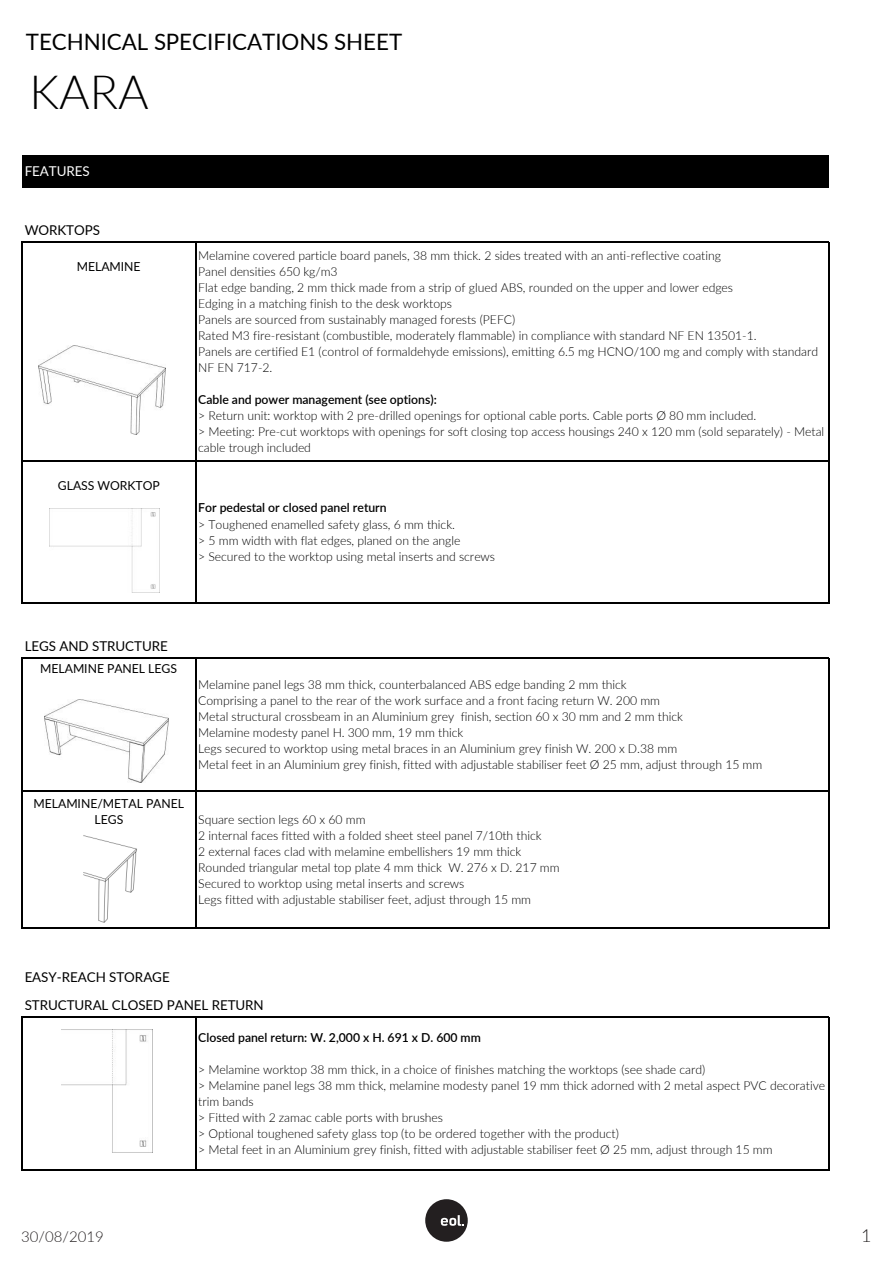
<style>
.page{position:relative;width:893px;height:1263px;background:#fff}
.page>*{position:absolute;margin:0;border:0;box-sizing:border-box;transform-origin:0 0}
.t1{font:300 47.25px "Lato";color:#000}
.t2{font:22.65px "Lato";color:#000}
.t3{font:300 18px "Lato";color:#231f20}
.t4{font:300 15px "Lato";color:#231f20}
.t5{font:13.5px/28.2px "Lato";letter-spacing:-.005em;color:#000}
.t6{font:13.5px "Lato";letter-spacing:-.005em;color:#fff}
.t7{font:300 12.45px/16px "Lato";letter-spacing:-.005em;color:#000}
.t8{font:12.45px/16px "Lato";color:#000;text-align:center}
.t9{font:600 12.45px "Lato";color:#000}
.s1{font-weight:600}
</style>
<div class="page">
<div style="left:425px;top:1199px;width:43px;height:43px;background:#231f20;border-radius:50%"></div>
<svg style="left:441px;top:1215px;width:23px;height:11px"></svg>
<div style="left:23px;top:155px;width:806px;height:33px;background:#000"></div>
<hr style="left:21px;top:241px;width:1px;height:363px;background:#000">
<hr style="left:195px;top:242px;width:1px;height:362px;background:#000">
<hr style="left:828px;top:242px;width:1px;height:362px;background:#000">
<hr style="left:21px;top:657px;width:1px;height:271px;background:#000">
<hr style="left:195px;top:658px;width:1px;height:270px;background:#000">
<hr style="left:828px;top:658px;width:1px;height:270px;background:#000">
<hr style="left:21px;top:1016px;width:1px;height:155px;background:#000">
<hr style="left:195px;top:1017px;width:1px;height:154px;background:#000">
<hr style="left:828px;top:1017px;width:1px;height:154px;background:#000">
<hr style="left:22px;top:241px;width:807px;height:1px;background:#000">
<hr style="left:22px;top:461px;width:807px;height:1px;background:#000">
<hr style="left:22px;top:603px;width:807px;height:1px;background:#000">
<hr style="left:22px;top:657px;width:807px;height:1px;background:#000">
<hr style="left:22px;top:791px;width:807px;height:1px;background:#000">
<hr style="left:22px;top:927px;width:807px;height:1px;background:#000">
<hr style="left:22px;top:1016px;width:807px;height:1px;background:#000">
<hr style="left:22px;top:1170px;width:807px;height:1px;background:#000">
<img style="left:39px;top:346px;width:127px;height:89px">
<img style="left:44px;top:699px;width:124px;height:84px">
<img style="left:50px;top:508px;width:110px;height:84px">
<img style="left:83px;top:835px;width:54px;height:88px">
<img style="left:61px;top:1030px;width:92px;height:122px">
<p class="t2" style="left:26px;top:26px;width:378px">TECHNICAL SPECIFICATIONS SHEET</p>
<p class="t1" style="left:29px;top:59px;width:121px">KARA</p>
<p class="t6" style="left:25px;top:161px;width:66px">FEATURES</p>
<p class="t5" style="left:25px;top:216px;width:77px">WORKTOPS</p>
<p class="t8" style="left:77px;top:257px;width:65px">MELAMINE</p>
<p class="t8" style="left:58px;top:477px;width:103px">GLASS WORKTOP</p>
<p class="t7" style="left:198px;top:247px;width:621px">Melamine covered particle board panels, 38 mm thick. 2 sides treated with an anti-reflective coating<br>Panel densities 650 kg/m3<br>Flat edge banding, 2 mm thick made from a strip of glued ABS, rounded on the upper and lower edges<br>Edging in a matching finish to the desk worktops<br>Panels are sourced from sustainably managed forests (PEFC)<br>Rated M3 fire-resistant (combustible, moderately flammable) in compliance with standard NF EN 13501-1.<br>Panels are certified E1 (control of formaldehyde emissions), emitting 6.5 mg HCNO/100 mg and comply with standard NF EN 717-2.</p>
<p class="t7" style="left:198px;top:391px;width:628px"><span class="s1">Cable and power management (see options):<br></span>&gt; Return unit: worktop with 2 pre-drilled openings for optional cable ports. Cable ports Ø 80 mm included.<br>&gt; Meeting: Pre-cut worktops with openings for soft closing top access housings 240 x 120 mm (sold separately) - Metal cable trough included</p>
<p class="t7" style="left:198px;top:499px;width:298px"><span class="s1">For pedestal or closed panel return<br></span>&gt; Toughened enamelled safety glass, 6 mm thick.<br>&gt; 5 mm width with flat edges, planed on the angle<br>&gt; Secured to the worktop using metal inserts and screws</p>
<p class="t5" style="left:25px;top:631px;width:145px">LEGS AND STRUCTURE</p>
<p class="t8" style="left:40px;top:660px;width:138px">MELAMINE PANEL LEGS</p>
<p class="t8" style="left:34px;top:795px;width:152px">MELAMINE/METAL PANEL<br>LEGS</p>
<p class="t7" style="left:198px;top:676px;width:566px">Melamine panel legs 38 mm thick, counterbalanced ABS edge banding 2 mm thick<br>Comprising a panel to the rear of the work surface and a front facing return W. 200 mm<br>Metal structural crossbeam in an Aluminium grey finish, section 60 x 30 mm and 2 mm thick<br>Melamine modesty panel H. 300 mm, 19 mm thick<br>Legs secured to worktop using metal braces in an Aluminium grey finish W. 200 x D.38 mm<br>Metal feet in an Aluminium grey finish, fitted with adjustable stabiliser feet Ø 25 mm, adjust through 15 mm</p>
<p class="t7" style="left:198px;top:811px;width:363px">Square section legs 60 x 60 mm<br>2 internal faces fitted with a folded sheet steel panel 7/10th thick<br>2 external faces clad with melamine embellishers 19 mm thick Rounded triangular metal top plate 4 mm thick W. 276 x D. 217 mm Secured to worktop using metal inserts and screws<br>Legs fitted with adjustable stabiliser feet, adjust through 15 mm</p>
<p class="t5" style="left:25px;top:962px;width:241px">EASY-REACH STORAGE<br>STRUCTURAL CLOSED PANEL RETURN</p>
<p class="t9" style="left:198px;top:1028px;width:284px">Closed panel return: W. 2,000 x H. 691 x D. 600 mm</p>
<p class="t7" style="left:198px;top:1061px;width:628px">&gt; Melamine worktop 38 mm thick, in a choice of finishes matching the worktops (see shade card)<br>&gt; Melamine panel legs 38 mm thick, melamine modesty panel 19 mm thick adorned with 2 metal aspect PVC decorative trim bands<br>&gt; Fitted with 2 zamac cable ports with brushes<br>&gt; Optional toughened safety glass top (to be ordered together with the product)<br>&gt; Metal feet in an Aluminium grey finish, fitted with adjustable stabiliser feet Ø 25 mm, adjust through 15 mm</p>
<p class="t4" style="left:21px;top:1226px;width:84px">30/08/2019</p>
<h3 class="t3" style="left:861px;top:1223px;width:12px">1</h3>
</div>
